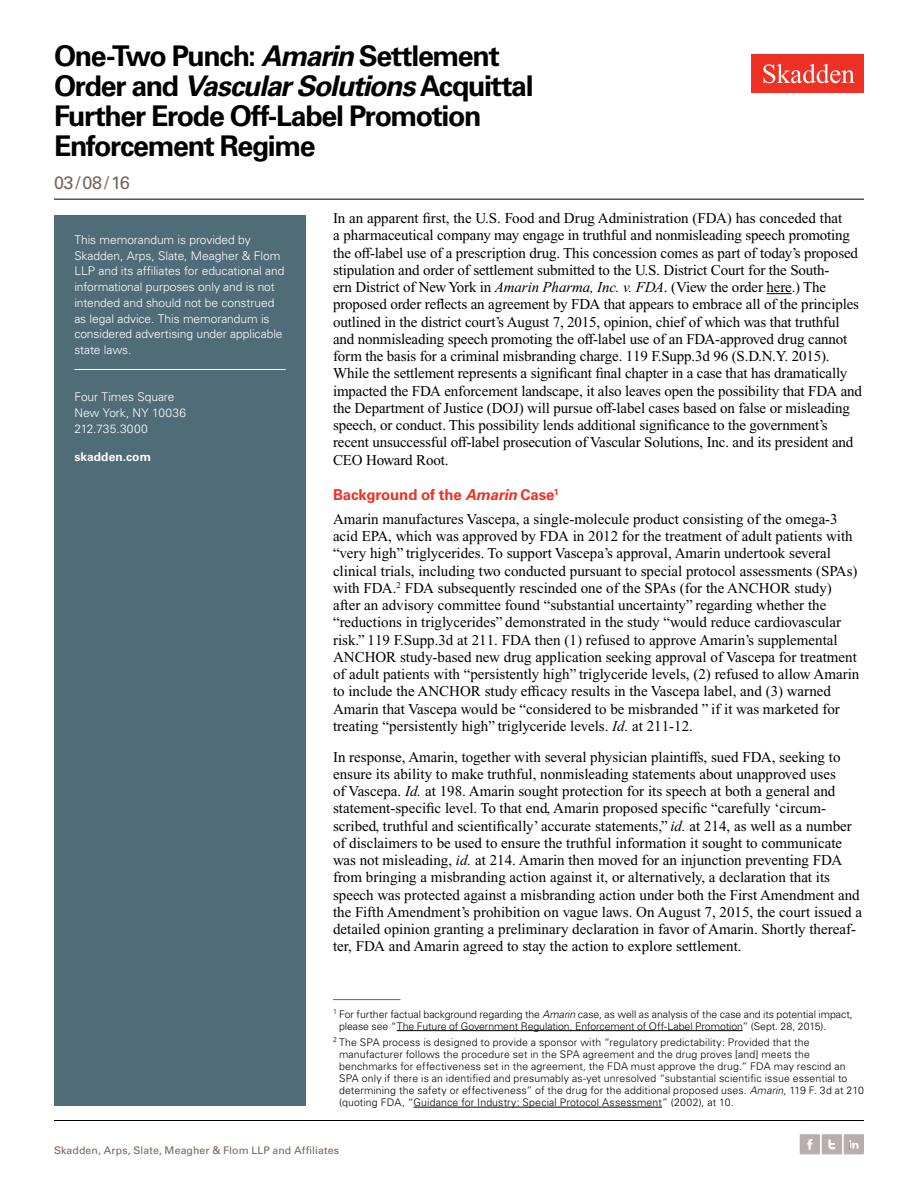
<style>
.page{position:relative;width:918px;height:1188px;background:#fff}
.page>*{position:absolute;margin:0;border:0;box-sizing:border-box;transform-origin:0 0}
.t1{font:700 28.5px/30px "Univers LT Std";letter-spacing:-.045em;color:#000}
.t2{font:18px "Univers LT Std";color:#74645a}
.t3{font:15px/17.2px "Times New Roman PS Std";color:#000}
.t4{font:700 15px "Univers LT Std";letter-spacing:-.005em;color:#ee3124}
.t5{font:300 12px/15.8px "Univers LT Std";letter-spacing:-.005em;color:#fff}
.t6{font:700 12px "Univers LT Std";letter-spacing:.01em;color:#fff}
.t7{font:300 10.5px/12px "Univers LT Std";letter-spacing:.01em;color:#000}
.t8{font:10.5px "Univers LT Std";letter-spacing:.01em;color:#74645a}
.s1{font-style:italic}
</style>
<div class="page">
<div style="left:752px;top:54px;width:112px;height:39px;background:#ee3124"></div>
<svg style="left:763px;top:64px;width:92px;height:19px"></svg>
<div style="left:844px;top:1134px;width:20px;height:20px;background:#b9aeae"></div>
<svg style="left:849px;top:1140px;width:9px;height:9px"></svg>
<div style="left:800px;top:1134px;width:20px;height:20px;background:#b9aeae"></div>
<svg style="left:807px;top:1139px;width:5px;height:11px"></svg>
<div style="left:822px;top:1134px;width:20px;height:20px;background:#b9aeae"></div>
<svg style="left:828px;top:1139px;width:7px;height:10px"></svg>
<svg style="left:766px;top:293px;width:26px;height:1px"></svg>
<hr style="left:333px;top:999px;width:67px;height:1px;background:#ee3124">
<hr style="left:397px;top:1030px;width:346px;height:1px;background:#000">
<hr style="left:414px;top:1107px;width:248px;height:1px;background:#000">
<div style="left:54px;top:215px;width:252px;height:891px;background:#506c79"></div>
<hr style="left:74px;top:369px;width:212px;height:1px;background:#fff">
<hr style="left:54px;top:1120px;width:810px;height:1px;background:#000">
<hr style="left:54px;top:199px;width:810px;height:1px;background:#000">
<h1 class="t1" style="left:54px;top:41px;width:481px">One-Two Punch: <span class="s1">Amarin</span> Settlement<br>Order and <span class="s1">Vascular Solutions</span> Acquittal<br>Further Erode Off-Label Promotion<br>Enforcement Regime</h1>
<p class="t2" style="left:54px;top:172px;width:77px">03/08/16</p>
<p class="t5" style="left:74px;top:232px;width:212px">This memorandum is provided by Skadden, Arps, Slate, Meagher &amp; Flom LLP and its affiliates for educational and informational purposes only and is not intended and should not be construed as legal advice. This memorandum is considered advertising under applicable state laws.</p>
<p class="t5" style="left:74px;top:389px;width:113px">Four Times Square<br>New York, NY 10036<br>212.735.3000</p>
<p class="t6" style="left:74px;top:449px;width:78px">skadden.com</p>
<p class="t3" style="left:333px;top:210px;width:531px">In an apparent first, the U.S. Food and Drug Administration (FDA) has conceded that<br>a pharmaceutical company may engage in truthful and nonmisleading speech promoting the off-label use of a prescription drug. This concession comes as part of today’s proposed stipulation and order of settlement submitted to the U.S. District Court for the South-<br>ern District of New York in <span class="s1">Amarin Pharma, Inc. v. FDA</span>. (View the order here.) The proposed order reflects an agreement by FDA that appears to embrace all of the principles outlined in the district court’s August 7, 2015, opinion, chief of which was that truthful and nonmisleading speech promoting the off-label use of an FDA-approved drug cannot form the basis for a criminal misbranding charge. 119 F.Supp.3d 96 (S.D.N.Y. 2015).<br>While the settlement represents a significant final chapter in a case that has dramatically impacted the FDA enforcement landscape, it also leaves open the possibility that FDA and the Department of Justice (DOJ) will pursue off-label cases based on false or misleading speech, or conduct. This possibility lends additional significance to the government’s recent unsuccessful off-label prosecution of Vascular Solutions, Inc. and its president and CEO Howard Root.</p>
<p class="t4" style="left:333px;top:486px;width:227px">Background of the <span class="s1">Amarin</span> Case<sup>1</sup></p>
<p class="t3" style="left:333px;top:510px;width:528px">Amarin manufactures Vascepa, a single-molecule product consisting of the omega-3 acid EPA, which was approved by FDA in 2012 for the treatment of adult patients with “very high” triglycerides. To support Vascepa’s approval, Amarin undertook several clinical trials, including two conducted pursuant to special protocol assessments (SPAs) with FDA.<sup>2</sup> FDA subsequently rescinded one of the SPAs (for the ANCHOR study) after an advisory committee found “substantial uncertainty” regarding whether the “reductions in triglycerides” demonstrated in the study “would reduce cardiovascular risk.” 119 F.Supp.3d at 211. FDA then (1) refused to approve Amarin’s supplemental ANCHOR study-based new drug application seeking approval of Vascepa for treatment of adult patients with “persistently high” triglyceride levels, (2) refused to allow Amarin to include the ANCHOR study efficacy results in the Vascepa label, and (3) warned Amarin that Vascepa would be “considered to be misbranded ” if it was marketed for treating “persistently high” triglyceride levels. <span class="s1">Id.</span> at 211-12.</p>
<p class="t3" style="left:333px;top:748px;width:530px">In response, Amarin, together with several physician plaintiffs, sued FDA, seeking to ensure its ability to make truthful, nonmisleading statements about unapproved uses<br>of Vascepa. <span class="s1">Id.</span> at 198. Amarin sought protection for its speech at both a general and statement-specific level. To that end, Amarin proposed specific “carefully ‘circum&shy;scribed, truthful and scientifically’ accurate statements,” <span class="s1">id.</span> at 214, as well as a number of disclaimers to be used to ensure the truthful information it sought to communicate was not misleading, <span class="s1">id.</span> at 214. Amarin then moved for an injunction preventing FDA from bringing a misbranding action against it, or alternatively, a declaration that its speech was protected against a misbranding action under both the First Amendment and the Fifth Amendment’s prohibition on vague laws. On August 7, 2015, the court issued a detailed opinion granting a preliminary declaration in favor of Amarin. Shortly thereaf&shy;ter, FDA and Amarin agreed to stay the action to explore settlement.</p>
<p class="t7" style="left:339px;top:1008px;width:515px;text-indent:-6px"><sup>1</sup> For further factual background regarding the <span class="s1">Amarin</span> case, as well as analysis of the case and its potential impact, please see “The Future of Government Regulation, Enforcement of Off-Label Promotion” (Sept. 28, 2015).</p>
<p class="t7" style="left:339px;top:1036px;width:526px;text-indent:-6px"><sup>2</sup> The SPA process is designed to provide a sponsor with “regulatory predictability: Provided that the manufacturer follows the procedure set in the SPA agreement and the drug proves [and] meets the benchmarks for effectiveness set in the agreement, the FDA must approve the drug.” FDA may rescind an SPA only if there is an identified and presumably as-yet unresolved “substantial scientific issue essential to determining the safety or effectiveness” of the drug for the additional proposed uses. <span class="s1">Amarin</span>, 119 F. 3d at 210 (quoting FDA, “Guidance for Industry: Special Protocol Assessment” (2002), at 10.</p>
<p class="t8" style="left:54px;top:1144px;width:287px">Skadden, Arps, Slate, Meagher &amp; Flom LLP and Affiliates</p>
</div>
